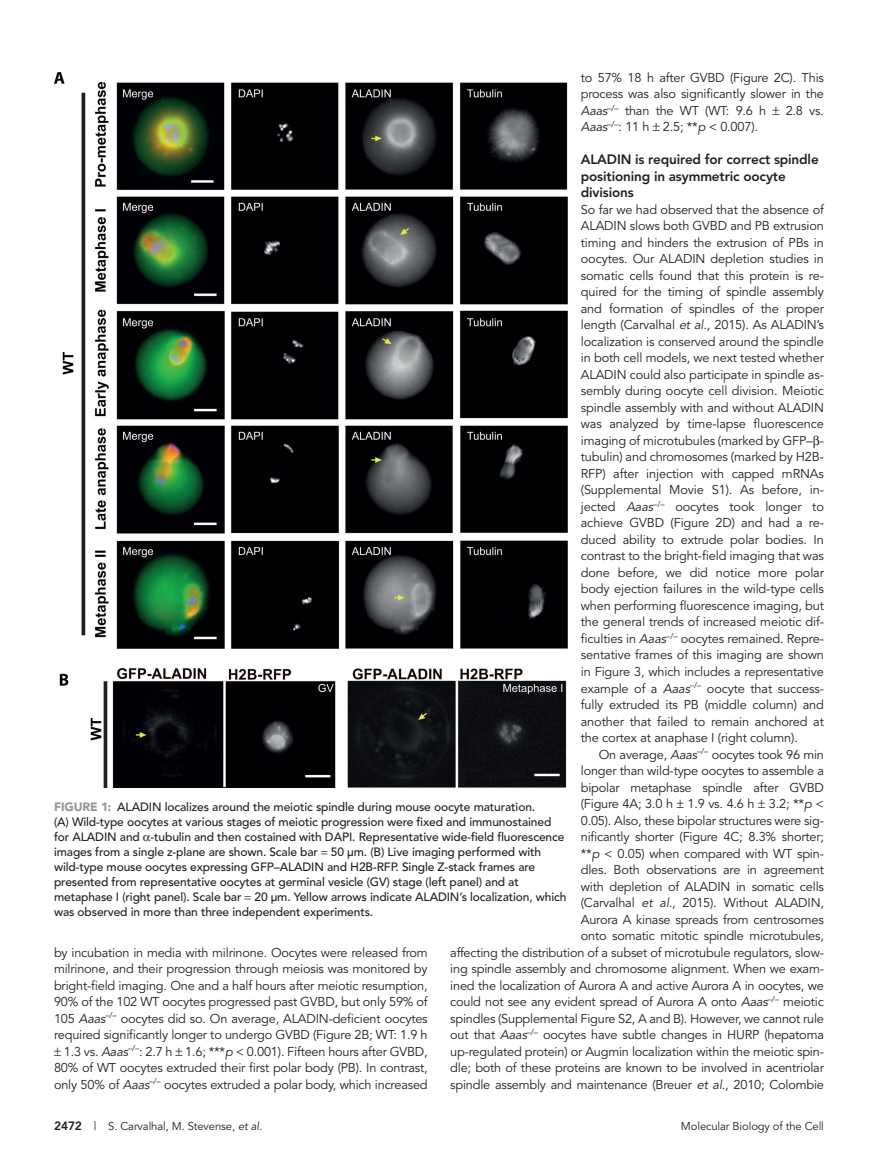
<style>
.page{position:relative;width:878px;height:1175px;background:#fff}
.page>*{position:absolute;margin:0;border:0;box-sizing:border-box;transform-origin:0 0}
.t1{font:800 13.5px/16.5px "Avenir";letter-spacing:-.01em;color:#231f20}
.t2{font:12.75px/16.5px "Avenir";letter-spacing:-.015em;color:#231f20;text-align:justify}
.t3{font:500 12px/15px "Avenir";letter-spacing:-.01em;color:#231f20}
.t4{font:11.25px "Avenir";letter-spacing:-.01em;color:#231f20}
.s1{font-style:italic}
.s2{font-weight:900;color:#939598}
.s3{font-weight:800;font-size:12px}
.s4{font-size:12px}
</style>
<div class="page">
<img style="left:54px;top:72px;width:513px;height:715px">
<p class="t2" style="left:580px;top:69px;width:245px">to 57% 18 h after GVBD (Figure 2C). This process was also significantly slower in the <span class="s1">Aaas</span><sup>–/–</sup> than the WT (WT: 9.6 h</p>
<p class="t2" style="left:785px;top:102px;width:40px">2.8 vs.</p>
<p class="t2" style="left:580px;top:119px;width:179px"><span class="s1">Aaas</span><sup>–/–</sup>: 11 h 2.5; **<span class="s1">p</span> &lt; 0.007).</p>
<p class="t1" style="left:580px;top:151px;width:239px">ALADIN is required for correct spindle positioning in asymmetric oocyte divisions</p>
<p class="t2" style="left:580px;top:201px;width:245px">So far we had observed that the absence of ALADIN slows both GVBD and PB extrusion timing and hinders the extrusion of PBs in oocytes. Our ALADIN depletion studies in somatic cells found that this protein is re&shy;quired for the timing of spindle assembly and formation of spindles of the proper length (Carvalhal <span class="s1">et al.</span>, 2015). As ALADIN’s localization is conserved around the spindle in both cell models, we next tested whether ALADIN could also participate in spindle as&shy;sembly during oocyte cell division. Meiotic spindle assembly with and without ALADIN was analyzed by time-lapse fluorescence imaging of microtubules (marked by GFP– - tubulin) and chromosomes (marked by H2B-RFP) after injection with capped mRNAs (Supplemental Movie S1). As before, in&shy;jected <span class="s1">Aaas</span><sup>–/–</sup> oocytes took longer to achieve GVBD (Figure 2D) and had a re&shy;duced ability to extrude polar bodies. In contrast to the bright-field imaging that was done before, we did notice more polar body ejection failures in the wild-type cells when performing fluorescence imaging, but the general trends of increased meiotic dif&shy;ficulties in <span class="s1">Aaas</span><sup>–/–</sup> oocytes remained. Repre&shy;sentative frames of this imaging are shown in Figure 3, which includes a representative example of a <span class="s1">Aaas</span><sup>–/–</sup> oocyte that success&shy;fully extruded its PB (middle column) and another that failed to remain anchored at the cortex at anaphase I (right column).</p>
<p class="t2" style="left:450px;top:746px;width:375px;text-align:right">On average, <span class="s1">Aaas</span><sup>–/–</sup> oocytes took 96 min<br>longer than wild-type oocytes to assemble a<br>bipolar metaphase spindle after GVBD<br>(Figure 4A; 3.0 h 1.9 vs. 4.6 h 3.2; **<span class="s1">p</span> &lt;<br>0.05). Also, these bipolar structures were sig-<br>nificantly shorter (Figure 4C; 8.3% shorter;<br>**<span class="s1">p</span> &lt; 0.05) when compared with WT spin-<br>dles. Both observations are in agreement<br>with depletion of ALADIN in somatic cells<br>(Carvalhal <span class="s1">et al.</span>, 2015). Without ALADIN,<br>Aurora A kinase spreads from centrosomes<br>onto somatic mitotic spindle microtubules,<br>affecting the distribution of a subset of microtubule regulators, slow&shy;ing spindle assembly and chromosome alignment. When we exam&shy;ined the localization of Aurora A and active Aurora A in oocytes, we could not see any evident spread of Aurora A onto <span class="s1">Aaas</span><sup>–/–</sup> meiotic spindles (Supplemental Figure S2, A and B). However, we cannot rule out that <span class="s1">Aaas</span><sup>–/–</sup> oocytes have subtle changes in HURP (hepatoma up-regulated protein) or Augmin localization within the meiotic spin&shy;dle; both of these proteins are known to be involved in acentriolar spindle assembly and maintenance (Breuer <span class="s1">et al.</span>, 2010; Colombie</p>
<p class="t3" style="left:54px;top:799px;width:514px"><span class="s2">FIGURE 1:</span> ALADIN localizes around the meiotic spindle during mouse oocyte maturation.<br>(A) Wild-type oocytes at various stages of meiotic progression were fixed and immunostained for ALADIN and -tubulin and then costained with DAPI. Representative wide-field fluorescence images from a single z-plane are shown. Scale bar 50 μm. (B) Live imaging performed with wild-type mouse oocytes expressing GFP–ALADIN and H2B-RFP. Single Z-stack frames are presented from representative oocytes at germinal vesicle (GV) stage (left panel) and at metaphase I (right panel). Scale bar 20 µm. Yellow arrows indicate ALADIN’s localization, which was observed in more than three independent experiments.</p>
<p class="t2" style="left:54px;top:944px;width:375px;text-align:right">by incubation in media with milrinone. Oocytes were released from milrinone, and their progression through meiosis was monitored by bright-field imaging. One and a half hours after meiotic resumption, 90% of the 102 WT oocytes progressed past GVBD, but only 59% of 105 <span class="s1">Aaas</span><sup>–/–</sup> oocytes did so. On average, ALADIN-deficient oocytes required significantly longer to undergo GVBD (Figure 2B; WT: 1.9 h 1.3 vs. <span class="s1">Aaas</span><sup>–/–</sup>: 2.7 h 1.6; ***<span class="s1">p</span> &lt; 0.001). Fifteen hours after GVBD, 80% of WT oocytes extruded their first polar body (PB). In contrast, only 50% of <span class="s1">Aaas</span><sup>–/–</sup> oocytes extruded a polar body, which increased</p>
<p class="t4" style="left:54px;top:1119px;width:210px"><span class="s3">2472</span> <span class="s4">|</span> S. Carvalhal, M. Stevense, <span class="s1">et al</span>.</p>
<p class="t4" style="left:681px;top:1119px;width:144px">Molecular Biology of the Cell</p>
</div>
